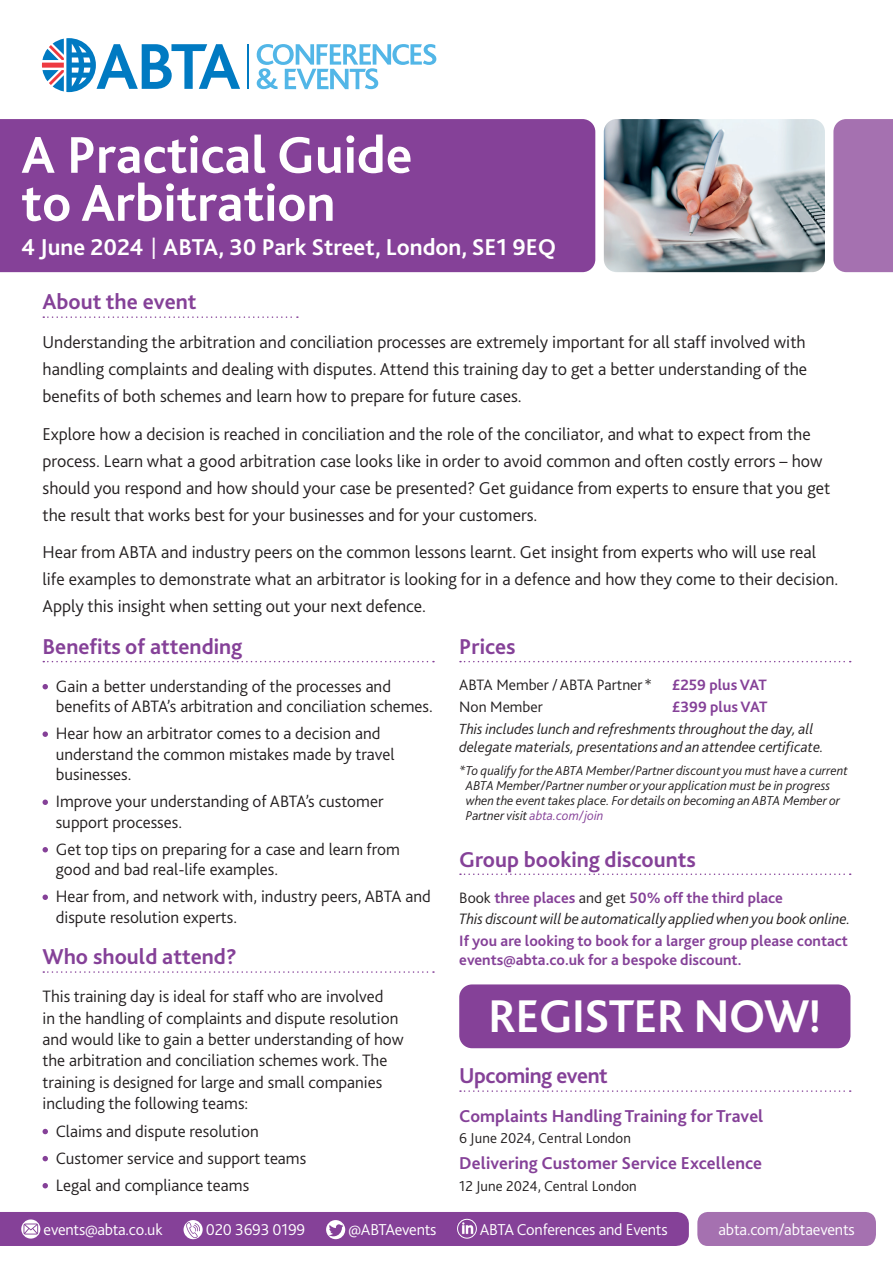
<style>
.page{position:relative;width:893px;height:1263px;background:#fff}
.page>*{position:absolute;margin:0;border:0;box-sizing:border-box;transform-origin:0 0}
.t1{font:700 54px/48px "Bliss 2";color:#fff}
.t2{font:700 48px "Bliss 2";letter-spacing:-.02em;color:#fff}
.t3{font:700 24px "Bliss 2";color:#fff}
.t4{font:700 22.5px "Bliss 2";color:#854198}
.t5{font:700 22.5px "Bliss 2";letter-spacing:-.02em;color:#854198}
.t6{font:300 18px/27px "Bliss 2";color:#231f20}
.t7{font:700 18px "Bliss 2";letter-spacing:.005em;color:#854198}
.t8{font:300 17.25px/20.5px "Bliss 2";color:#231f20}
.t9{font:300 16.5px "Bliss 2";letter-spacing:-.015em;color:#fff}
.t10{font:700 15.75px/19px "Bliss 2";color:#854198}
.t11{font:italic 300 15.75px/21.1px "Bliss 2";color:#231f20}
.t12{font:300 15.75px "Bliss 2";color:#231f20}
.t13{font:italic 300 15.3px/18px "Bliss 2";color:#231f20}
.t14{font:300 15px "Bliss 2";letter-spacing:.005em;color:#231f20}
.t15{font:italic 300 13.5px/15px "Bliss 2";color:#231f20}
.s1{font-weight:400;font-size:21px}
.s2{color:#854198}
.s3{font-style:normal}
.s4{font-weight:700;font-style:normal;color:#854198}
</style>
<div class="page">
<svg style="left:43px;top:316px;width:255px;height:2px"></svg>
<svg style="left:43px;top:684px;width:5px;height:5px"></svg>
<svg style="left:43px;top:731px;width:5px;height:6px"></svg>
<svg style="left:43px;top:799px;width:5px;height:6px"></svg>
<svg style="left:43px;top:847px;width:5px;height:5px"></svg>
<svg style="left:43px;top:894px;width:5px;height:6px"></svg>
<svg style="left:43px;top:1129px;width:5px;height:5px"></svg>
<svg style="left:43px;top:1156px;width:5px;height:5px"></svg>
<svg style="left:43px;top:1183px;width:5px;height:5px"></svg>
<svg style="left:43px;top:661px;width:391px;height:1px"></svg>
<svg style="left:43px;top:971px;width:391px;height:2px"></svg>
<svg style="left:460px;top:661px;width:391px;height:1px"></svg>
<svg style="left:460px;top:873px;width:391px;height:2px"></svg>
<div style="left:459px;top:984px;width:391px;height:64px;background:#854198;border-radius:13px"></div>
<div style="left:697px;top:1212px;width:179px;height:34px;background:#a571b0"></div>
<div style="left:0;top:1212px;width:689px;height:34px;background:#854198"></div>
<img style="left:457px;top:1219px;width:20px;height:19px;border-radius:10px">
<div style="left:457px;top:1219px;width:20px;height:19px;border:1px solid #fff;border-radius:50%"></div>
<svg style="left:460px;top:1090px;width:391px;height:2px"></svg>
<svg style="left:42px;top:38px;width:198px;height:54px"></svg>
<hr style="left:248px;top:44px;width:1px;height:45px;background:#007ac2">
<svg style="left:257px;top:44px;width:179px;height:45px"></svg>
<div style="left:833px;top:119px;width:60px;height:153px;background:#a571b0"></div>
<div style="left:0;top:119px;width:595px;height:153px;background:#854198"></div>
<img style="left:604px;top:119px;width:221px;height:153px">
<h1 class="t1" style="left:21px;top:130px;width:393px">A Practical Guide to Arbitration</h1>
<h3 class="t3" style="left:21px;top:232px;width:537px">4 June 2024 <span class="s1">|</span> ABTA, 30 Park Street, London, SE1 9EQ</h3>
<p class="t4" style="left:43px;top:288px;width:156px">About the event</p>
<p class="t6" style="left:43px;top:328px;width:766px;text-align:justify">Understanding the arbitration and conciliation processes are extremely important for all staff involved with handling complaints and dealing with disputes. Attend this training day to get a better understanding of the benefits of both schemes and learn how to prepare for future cases.</p>
<p class="t6" style="left:43px;top:420px;width:789px">Explore how a decision is reached in conciliation and the role of the conciliator, and what to expect from the process. Learn what a good arbitration case looks like in order to avoid common and often costly errors – how should you respond and how should your case be presented? Get guidance from experts to ensure that you get the result that works best for your businesses and for your customers.</p>
<p class="t6" style="left:43px;top:538px;width:797px">Hear from ABTA and industry peers on the common lessons learnt. Get insight from experts who will use real life examples to demonstrate what an arbitrator is looking for in a defence and how they come to their decision.<br>Apply this insight when setting out your next defence.</p>
<p class="t4" style="left:43px;top:632px;width:202px">Benefits of attending</p>
<p class="t8" style="left:56px;top:675px;width:379px">Gain a better understanding of the processes and benefits of ABTA’s arbitration and conciliation schemes.</p>
<p class="t8" style="left:56px;top:723px;width:340px">Hear how an arbitrator comes to a decision and understand the common mistakes made by travel businesses.</p>
<p class="t8" style="left:56px;top:791px;width:329px">Improve your understanding of ABTA’s customer support processes.</p>
<p class="t8" style="left:56px;top:838px;width:346px">Get top tips on preparing for a case and learn from good and bad real-life examples.</p>
<p class="t8" style="left:56px;top:886px;width:377px">Hear from, and network with, industry peers, ABTA and dispute resolution experts.</p>
<p class="t4" style="left:43px;top:943px;width:196px">Who should attend?</p>
<p class="t8" style="left:43px;top:985px;width:363px;line-height:21.5px">This training day is ideal for staff who are involved<br>in the handling of complaints and dispute resolution and would like to gain a better understanding of how the arbitration and conciliation schemes work. The training is designed for large and small companies including the following teams:</p>
<p class="t8" style="left:56px;top:1117px;width:252px;line-height:27.2px">Claims and dispute resolution<br>Customer service and support teams<br>Legal and compliance teams</p>
<p class="t4" style="left:459px;top:632px;width:58px">Prices</p>
<p class="t12" style="left:459px;top:675px;width:194px">ABTA Member / ABTA Partner *</p>
<p class="t10" style="left:672px;top:675px;width:96px">£259 plus VAT</p>
<p class="t12" style="left:459px;top:697px;width:85px">Non Member</p>
<p class="t10" style="left:672px;top:697px;width:97px">£399 plus VAT</p>
<p class="t13" style="left:459px;top:720px;width:366px">This includes lunch and refreshments throughout the day, all delegate materials, presentations and an attendee certificate.</p>
<p class="t15" style="left:466px;top:763px;width:384px;text-indent:-7px">*To qualify for the ABTA Member/Partner discount you must have a current ABTA Member/Partner number or your application must be in progress when the event takes place. For details on becoming an ABTA Member or Partner visit <span class="s2">abta.com/join</span></p>
<p class="t4" style="left:459px;top:845px;width:238px">Group booking discounts</p>
<p class="t11" style="left:459px;top:887px;width:393px"><span class="s3">Book</span> <span class="s4">three places</span> <span class="s3">and get</span> <span class="s4">50% off the third place<br></span>This discount will be automatically applied when you book online.</p>
<p class="t10" style="left:459px;top:931px;width:390px">If you are looking to book for a larger group please contact events@abta.co.uk for a bespoke discount.</p>
<h2 class="t2" style="left:488px;top:986px;width:335px">REGISTER NOW!</h2>
<p class="t5" style="left:459px;top:1062px;width:150px">Upcoming event</p>
<p class="t7" style="left:459px;top:1105px;width:306px">Complaints Handling Training for Travel</p>
<p class="t14" style="left:459px;top:1129px;width:173px">6 June 2024, Central London</p>
<p class="t7" style="left:459px;top:1152px;width:304px">Delivering Customer Service Excellence</p>
<p class="t14" style="left:459px;top:1176px;width:179px">12 June 2024, Central London</p>
<p class="t9" style="left:44px;top:1219px;width:120px">events@abta.co.uk</p>
<p class="t9" style="left:718px;top:1219px;width:138px">abta.com/abtaevents</p>
<p class="t9" style="left:206px;top:1219px;width:101px">020 3693 0199</p>
<p class="t9" style="left:348px;top:1219px;width:90px">@ABTAevents</p>
<p class="t9" style="left:480px;top:1219px;width:189px">ABTA Conferences and Events</p>
</div>
